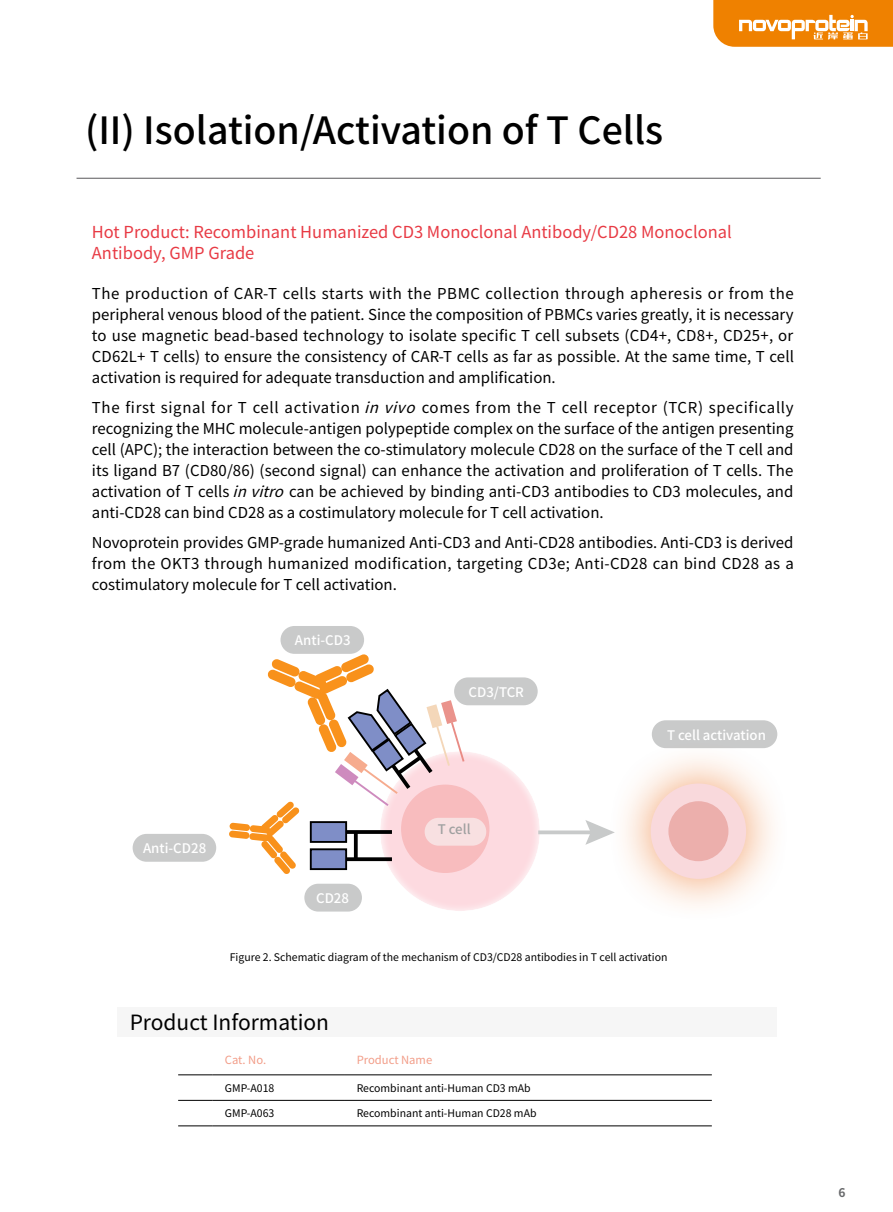
<style>
.page{position:relative;width:893px;height:1212px;background:#fff}
.page>*{position:absolute;margin:0;border:0;box-sizing:border-box;transform-origin:0 0}
.t1{font:500 37.5px "Source Han Sans CN";color:#000}
.t2{font:21px "Source Han Sans CN";color:#000}
.t3{font:16.5px/21px "Source Han Sans CN";color:#e83a44}
.t4{font:15px/21px "Source Han Sans CN";color:#000;text-align:justify}
.t5{font:500 13.2px "Source Han Sans CN";color:#fff}
.t6{font:500 13.2px "Source Han Sans CN";color:#9fa0a0}
.t7{font:700 12px "Source Han Sans CN";color:#68696b}
.t8{font:11.25px "Source Han Sans CN";color:#f29d88}
.t9{font:10.5px "Source Han Sans CN";color:#000}
.s1{font-style:italic}
</style>
<div class="page">
<svg style="left:713px;top:0;width:180px;height:47px;background:#f19528"></svg>
<hr style="left:77px;top:178px;width:744px;height:1px;background:#59585a">
<div style="left:280px;top:626px;width:84px;height:28px;background:#c9caca;border-radius:14px"></div>
<div style="left:133px;top:834px;width:83px;height:28px;background:#c9caca;border-radius:14px"></div>
<div style="left:454px;top:677px;width:84px;height:28px;background:#c9caca;border-radius:14px"></div>
<div style="left:304px;top:884px;width:58px;height:27px;background:#c9caca;border-radius:14px"></div>
<div style="left:652px;top:720px;width:125px;height:28px;background:#c9caca;border-radius:14px"></div>
<div style="left:366px;top:740px;width:187px;height:172px;background:#fff;opacity:.75"></div>
<div style="left:401px;top:784px;width:88px;height:89px;background:#f8bcbe;border-radius:50%"></div>
<svg style="left:229px;top:654px;width:237px;height:220px"></svg>
<svg style="left:538px;top:830px;width:47px;height:4px"></svg>
<svg style="left:585px;top:820px;width:22px;height:25px"></svg>
<div style="left:607px;top:740px;width:182px;height:182px;background:#ee782b;opacity:.75"></div>
<div style="left:651px;top:783px;width:95px;height:96px;background:#f9d9dc;border-radius:50%"></div>
<div style="left:668px;top:801px;width:60px;height:60px;background:#ecafac;border-radius:50%"></div>
<div style="left:425px;top:818px;width:61px;height:28px;background:#f8e0e1;border-radius:14px"></div>
<div style="left:117px;top:1007px;width:659px;height:30px;background:#f6f6f6"></div>
<hr style="left:344px;top:1074px;width:368px;height:1px;background:#000">
<hr style="left:344px;top:1100px;width:368px;height:1px;background:#000">
<hr style="left:344px;top:1125px;width:368px;height:1px;background:#000">
<hr style="left:178px;top:1074px;width:34px;height:1px;background:#000">
<hr style="left:212px;top:1074px;width:132px;height:1px;background:#000">
<hr style="left:178px;top:1100px;width:34px;height:1px;background:#000">
<hr style="left:212px;top:1100px;width:132px;height:1px;background:#000">
<hr style="left:178px;top:1125px;width:34px;height:1px;background:#000">
<hr style="left:212px;top:1125px;width:132px;height:1px;background:#000">
<h1 class="t1" style="left:85px;top:109px;width:580px">(II) Isolation/Activation of T Cells</h1>
<p class="t3" style="left:92px;top:222px;width:641px">Hot Product: Recombinant Humanized CD3 Monoclonal Antibody/CD28 Monoclonal<br>Antibody, GMP Grade</p>
<p class="t4" style="left:92px;top:284px;width:703px">The production of CAR-T cells starts with the PBMC collection through apheresis or from the peripheral venous blood of the patient. Since the composition of PBMCs varies greatly, it is necessary to use magnetic bead-based technology to isolate specific T cell subsets (CD4+, CD8+, CD25+, or CD62L+ T cells) to ensure the consistency of CAR-T cells as far as possible. At the same time, T cell activation is required for adequate transduction and amplification.</p>
<p class="t4" style="left:92px;top:397px;width:703px">The first signal for T cell activation <span class="s1">invivo</span>comes from the T cell receptor (TCR) specifically recognizing the MHC molecule-antigen polypeptide complex on the surface of the antigen presenting cell (APC); the interaction between the co-stimulatory molecule CD28 on the surface of the T cell and its ligand B7 (CD80/86) (second signal) can enhance the activation and proliferation of T cells. The activation of T cells <span class="s1">invitro</span>can be achieved by binding anti-CD3 antibodies to CD3 molecules, and anti-CD28 can bind CD28 as a costimulatory molecule for T cell activation.</p>
<p class="t4" style="left:92px;top:532px;width:703px">Novoprotein provides GMP-grade humanized Anti-CD3 and Anti-CD28 antibodies. Anti-CD3 is derived from the OKT3 through humanized modification, targeting CD3e; Anti-CD28 can bind CD28 as a costimulatory molecule for T cell activation.</p>
<p class="t5" style="left:295px;top:633px;width:57px">Anti-CD3</p>
<p class="t5" style="left:469px;top:684px;width:57px">CD3/TCR</p>
<p class="t5" style="left:667px;top:727px;width:100px">T cell activation</p>
<p class="t5" style="left:143px;top:841px;width:65px">Anti-CD28</p>
<p class="t5" style="left:316px;top:891px;width:34px">CD28</p>
<p class="t6" style="left:438px;top:822px;width:34px">T cell</p>
<p class="t9" style="left:230px;top:951px;width:439px">Figure 2. Schematic diagram of the mechanism of CD3/CD28 antibodies in T cell activation</p>
<h2 class="t2" style="left:130px;top:1010px;width:201px">Product Information</h2>
<p class="t8" style="left:225px;top:1054px;width:43px">Cat. No.</p>
<p class="t8" style="left:357px;top:1054px;width:77px">Product Name</p>
<p class="t9" style="left:225px;top:1082px;width:51px">GMP-A018</p>
<p class="t9" style="left:357px;top:1082px;width:175px">Recombinant anti-Human CD3 mAb</p>
<p class="t9" style="left:225px;top:1107px;width:51px">GMP-A063</p>
<p class="t9" style="left:357px;top:1107px;width:181px">Recombinant anti-Human CD28 mAb</p>
<p class="t7" style="left:838px;top:1186px;width:9px">6</p>
</div>
